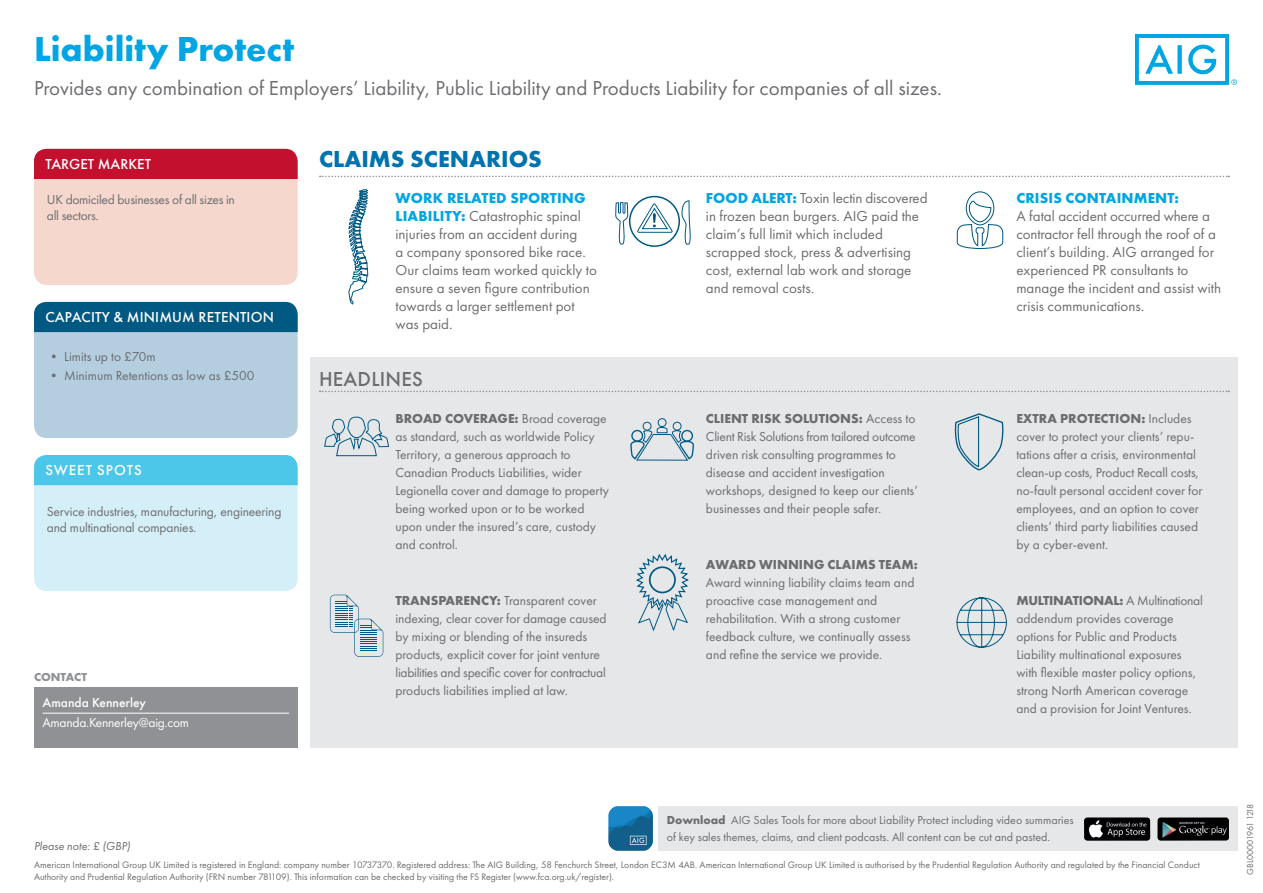
<style>
.page{position:relative;width:1263px;height:893px;background:#fff}
.page>*{position:absolute;margin:0;border:0;box-sizing:border-box;transform-origin:0 0}
.t1{font:700 36px "Futura PT";color:#00a5e3}
.t2{font:700 24px "Futura PT";color:#0073ae}
.t3{font:21px "Futura PT";color:#6c6d70}
.t4{font:500 21px "Futura PT";letter-spacing:.01em;color:#6c6d70}
.t5{font:15px/18px "Futura PT";color:#6c6d70}
.t6{font:500 15px "Futura PT";letter-spacing:.01em;color:#fff}
.t7{font:700 15px "Futura PT";letter-spacing:.01em;color:#00a5e3}
.t8{font:13.5px/18px "Futura PT";color:#6c6d70}
.t9{font:13.5px/16.2px "Futura PT";letter-spacing:-.02em;color:#6c6d70}
.t10{font:13.5px "Futura PT";letter-spacing:-.02em;color:#fff}
.t11{font:700 13.5px "Futura PT";color:#6c6d70}
.t12{font:500 13.5px "Futura PT";color:#fff}
.t13{font:12px/16.5px "Futura PT";color:#6c6d70}
.t14{font:italic 12px "Futura PT";color:#6c6d70}
.t15{font:700 12px "Futura PT";color:#8f9194}
.t16{font:9.75px/11.7px "Futura PT";color:#6c6d70}
.t17{font:9px "Futura PT";letter-spacing:-.025em;color:#6c6d70}
.s1{font-weight:700;color:#00a5e3}
.s2{font-weight:700}
</style>
<div class="page">
<div style="left:310px;top:358px;width:927px;height:390px;background:#e6e7e9"></div>
<svg style="left:320px;top:391px;width:909px;height:1px"></svg>
<svg style="left:1135px;top:34px;width:102px;height:51px"></svg>
<svg style="left:320px;top:176px;width:909px;height:1px"></svg>
<div style="left:34px;top:455px;width:264px;height:136px;background:#d5eff8;border-radius:13px"></div>
<div style="left:34px;top:455px;width:264px;height:30px;background:#4dc7e9"></div>
<div style="left:34px;top:302px;width:264px;height:136px;background:#b4cee0;border-radius:13px"></div>
<div style="left:34px;top:302px;width:264px;height:30px;background:#005983"></div>
<div style="left:34px;top:149px;width:264px;height:136px;background:#f5d7ce;border-radius:13px"></div>
<div style="left:34px;top:149px;width:264px;height:30px;background:#c3102f"></div>
<div style="left:658px;top:806px;width:579px;height:45px;background:#e6e7e9"></div>
<img style="left:608px;top:806px;width:45px;height:45px">
<img style="left:1157px;top:817px;width:72px;height:24px">
<img style="left:1084px;top:817px;width:66px;height:24px">
<div style="left:34px;top:688px;width:264px;height:60px;background:#8f9194"></div>
<hr style="left:43px;top:713px;width:246px;height:1px;background:#fff">
<svg style="left:636px;top:553px;width:53px;height:79px"></svg>
<div style="left:649px;top:566px;width:27px;height:27px;border:2px solid #005983;border-radius:50%"></div>
<svg style="left:955px;top:413px;width:48px;height:57px"></svg>
<svg style="left:330px;top:595px;width:53px;height:62px"></svg>
<svg style="left:630px;top:418px;width:64px;height:43px"></svg>
<svg style="left:349px;top:189px;width:19px;height:115px"></svg>
<div style="left:629px;top:196px;width:51px;height:51px;border:2px solid #005983;border-radius:50%"></div>
<svg style="left:615px;top:200px;width:76px;height:45px"></svg>
<svg style="left:324px;top:417px;width:65px;height:39px"></svg>
<svg style="left:957px;top:191px;width:46px;height:58px"></svg>
<svg style="left:956px;top:597px;width:51px;height:51px"></svg>
<h1 class="t1" style="left:34px;top:26px;width:262px">LIABILITY PROTECT</h1>
<h3 class="t3" style="left:34px;top:76px;width:909px">Provides any combination of Employers’ Liability, Public Liability and Products Liability for companies of all sizes.</h3>
<p class="t6" style="left:46px;top:155px;width:107px">TARGET MARKET</p>
<p class="t9" style="left:47px;top:191px;width:189px">UK domiciled businesses of all sizes in all sectors.</p>
<p class="t6" style="left:46px;top:308px;width:230px">CAPACITY &amp; MINIMUM RETENTION</p>
<p class="t8" style="left:47px;top:348px;width:110px">• Limits up to £70m</p>
<p class="t8" style="left:47px;top:366px;width:209px">• Minimum Retentions as low as £500</p>
<p class="t6" style="left:46px;top:461px;width:96px">SWEET SPOTS</p>
<p class="t8" style="left:47px;top:503px;width:236px;line-height:16.2px">Service industries, manufacturing, engineering and multinational companies.</p>
<p class="t15" style="left:34px;top:669px;width:54px">CONTACT</p>
<p class="t12" style="left:43px;top:694px;width:105px">AMANDA KENNERLEY</p>
<p class="t10" style="left:43px;top:714px;width:148px">Amanda.Kennerley@aig.com</p>
<h2 class="t2" style="left:319px;top:144px;width:225px">CLAIMS SCENARIOS</h2>
<p class="t7" style="left:396px;top:188px;width:61px">WORK RELA</p>
<p class="t7" style="left:482px;top:188px;width:40px">TED SPOR</p>
<p class="t5" style="left:395px;top:189px;width:203px;text-indent:154px"><span class="s1">TING<br>LIABILITY:</span> Catastrophic spinal injuries from an accident during<br>a company sponsored bike race.<br>Our claims team worked quickly to ensure a seven figure contribution towards a larger settlement pot was paid.</p>
<p class="t5" style="left:706px;top:189px;width:223px"><span class="s1">FOO D ALERT:</span> Toxin lectin discovered in frozen bean burgers. AIG paid the claim’s full limit which included scrapped stock, press &amp; advertising cost, external lab work and storage and removal costs.</p>
<p class="t7" style="left:1016px;top:188px;width:17px">CRISIS</p>
<p class="t7" style="left:1065px;top:188px;width:12px">CON</p>
<p class="t7" style="left:1099px;top:188px;width:18px">TAINMEN</p>
<p class="t7" style="left:1167px;top:188px;width:13px">T:</p>
<p class="t5" style="left:1016px;top:207px;width:206px">A fatal accident occurred where a contractor fell through the roof of a client’s building. AIG arranged for experienced PR consultants to manage the incident and assist with crisis communications.</p>
<h3 class="t4" style="left:319px;top:367px;width:105px">HEADLINES</h3>
<p class="t8" style="left:395px;top:410px;width:215px"><span class="s2">BROAD COVERAGE:</span> Broad coverage as standard, such as worldwide Policy Territory, a generous approach to Canadian Products Liabilities, wider Legionella cover and damage to property being worked upon or to be worked upon under the insured’s care, custody and control.</p>
<p class="t8" style="left:395px;top:592px;width:213px"><span class="s2">TRANSPARENCY:</span> Transparent cover indexing, clear cover for damage caused by mixing or blending of the insureds products, explicit cover for joint venture liabilities and specific cover for contractual products liabilities implied at law.</p>
<p class="t8" style="left:706px;top:410px;width:213px"><span class="s2">CLIENT RISK SOLUTIONS:</span> Access to Client Risk Solutions from tailored outcome driven risk consulting programmes to disease and accident investigation workshops, designed to keep our clients’ businesses and their people safer.</p>
<p class="t11" style="left:706px;top:556px;width:213px">AWARD WINNING CLAIMS TEAM:</p>
<p class="t8" style="left:706px;top:574px;width:210px">Award winning liability claims team and proactive case management and rehabilitation. With a strong customer feedback culture, we continually assess and refine the service we provide.</p>
<p class="t8" style="left:1016px;top:410px;width:188px"><span class="s2">EXTRA PROTECTION:</span> Includes cover to protect your clients’ repu&shy;tations after a crisis, environmental clean-up costs, Product Recall costs, no-fault personal accident cover for employees, and an option to cover clients’ third party liabilities caused by a cyber-event.</p>
<p class="t8" style="left:1016px;top:592px;width:188px"><span class="s2">MULTINATIONAL:</span> A Multinational addendum provides coverage options for Public and Products Liability multinational exposures with flexible master policy options, strong North American coverage and a provision for Joint Ventures.</p>
<p class="t13" style="left:667px;top:812px;width:408px"><span class="s2">DOWNLOAD</span> AIG Sales Tools for more about Liability Protect including video summaries of key sales themes, claims, and client podcasts. All content can be cut and pasted.</p>
<p class="t14" style="left:34px;top:839px;width:98px">Please note: £ (GBP)</p>
<p class="t16" style="left:34px;top:859px;width:1167px">American International Group UK Limited is registered in England: company number 10737370. Registered address: The AIG Building, 58 Fenchurch Street, London EC3M 4AB. American International Group UK Limited is authorised by the Prudential Regulation Authority and regulated by the Financial Conduct<br>Authority and Prudential Regulation Authority (FRN number 781109). This information can be checked by visiting the FS Register (www.fca.org.uk/register).</p>
<p class="t17" style="left:1245px;top:875px;width:73px;rotate:-90deg">GBL00001961 1218</p>
</div>
